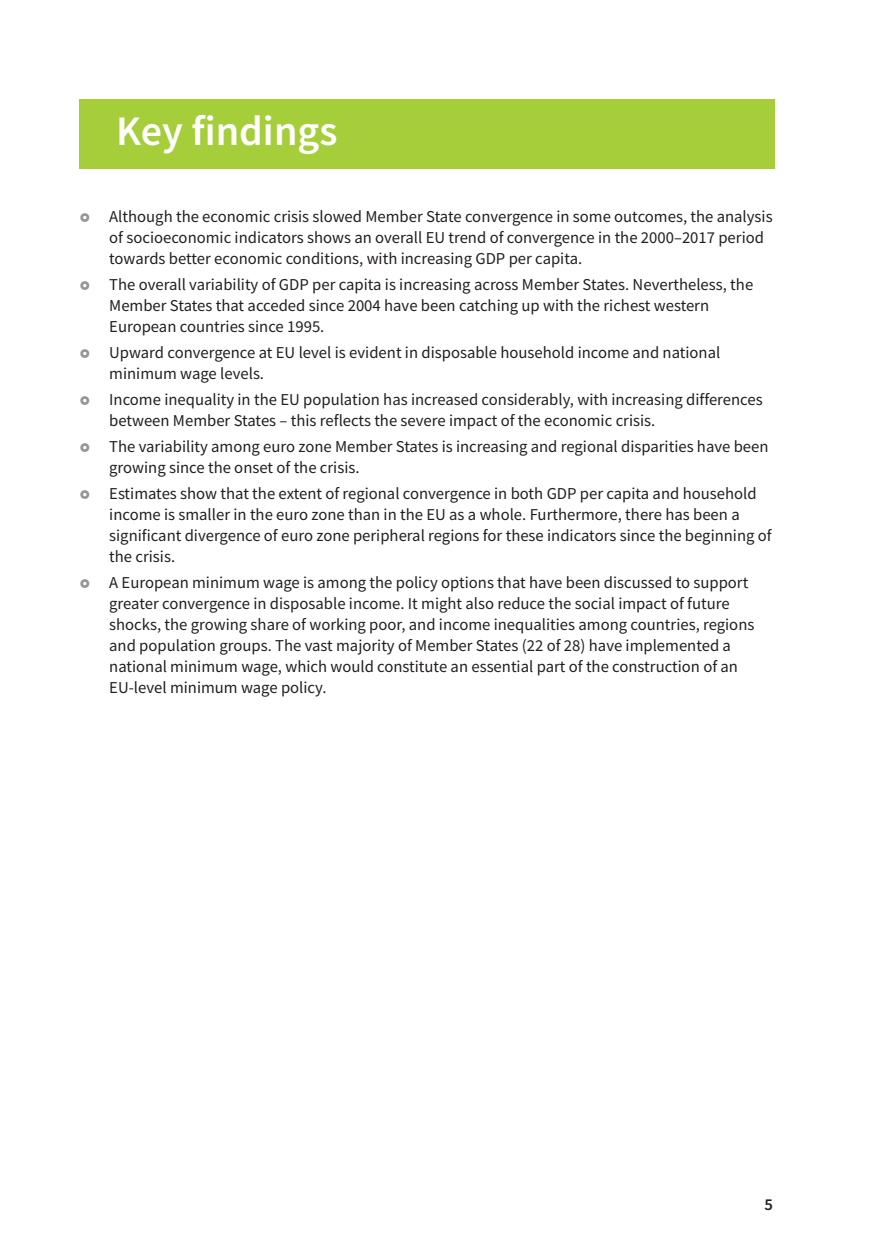
<style>
.page{position:relative;width:874px;height:1241px;background:#fff}
.page>*{position:absolute;margin:0;border:0;box-sizing:border-box;transform-origin:0 0}
.t1{font:600 42px "Source Sans Pro";color:#fff}
.t2{font:16.62px/21px "Source Sans Pro";color:#231f20}
.t3{font:600 16.62px "Source Sans Pro";color:#231f20}
</style>
<div class="page">
<div style="left:79px;top:99px;width:695px;height:70px;background:#a6ce3b"></div>
<h1 class="t1" style="left:116px;top:103px;width:223px">Key findings</h1>
<p class="t2" style="left:109px;top:206px;width:664px">Although the economic crisis slowed Member State convergence in some outcomes, the analysis of socioeconomic indicators shows an overall EU trend of convergence in the 2000–2017 period towards better economic conditions, with increasing GDP per capita.</p>
<p class="t2" style="left:109px;top:274px;width:645px">The overall variability of GDP per capita is increasing across Member States. Nevertheless, the<br>Member States that acceded since 2004 have been catching up with the richest western<br>European countries since 1995.</p>
<p class="t2" style="left:109px;top:341px;width:612px">Upward convergence at EU level is evident in disposable household income and national minimum wage levels.</p>
<p class="t2" style="left:109px;top:388px;width:654px">Income inequality in the EU population has increased considerably, with increasing differences between Member States – this reflects the severe impact of the economic crisis.</p>
<p class="t2" style="left:109px;top:435px;width:660px">The variability among euro zone Member States is increasing and regional disparities have been growing since the onset of the crisis.</p>
<p class="t2" style="left:109px;top:482px;width:663px">Estimates show that the extent of regional convergence in both GDP per capita and household income is smaller in the euro zone than in the EU as a whole. Furthermore, there has been a significant divergence of euro zone peripheral regions for these indicators since the beginning of the crisis.</p>
<p class="t2" style="left:109px;top:571px;width:646px">A European minimum wage is among the policy options that have been discussed to support greater convergence in disposable income. It might also reduce the social impact of future shocks, the growing share of working poor, and income inequalities among countries, regions and population groups. The vast majority of Member States (22 of 28) have implemented a national minimum wage, which would constitute an essential part of the construction of an EU-level minimum wage policy.</p>
<p class="t3" style="left:764px;top:1193px;width:10px">5</p>
</div>
